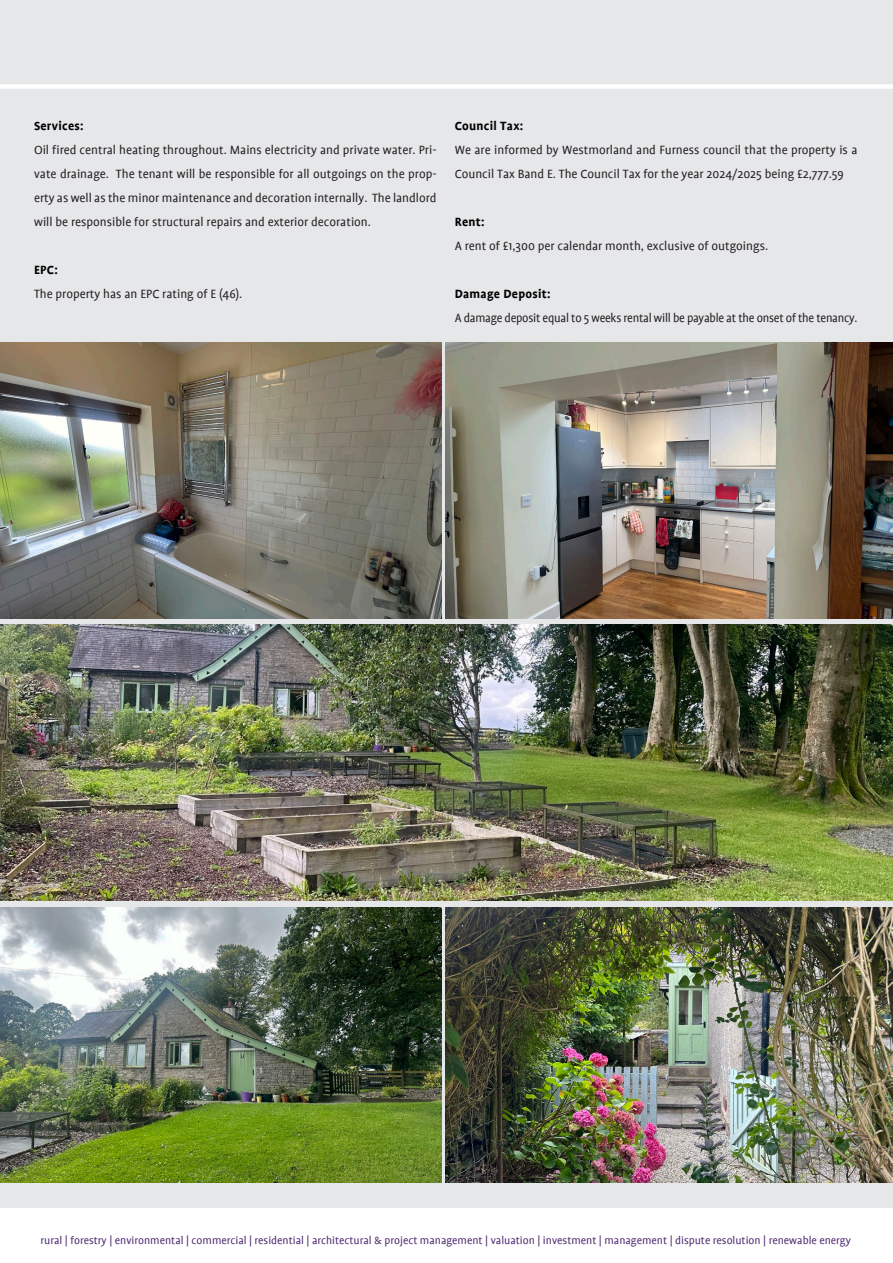
<style>
.page{position:relative;width:893px;height:1263px;background:#fff}
.page>*{position:absolute;margin:0;border:0;box-sizing:border-box;transform-origin:0 0}
.Text{font:13.5px/24px "Profile";color:#231f20;text-align:justify}
.Text-2{font:13.5px "Profile";letter-spacing:-.02em;color:#231f20;scale:.95 1}
.Text-3{font:700 13.5px "Profile";letter-spacing:.02em;color:#000}
.Text-4{font:12px "Profile";color:#4e2971}
</style>
<div class="page">
<div style="left:0;top:0;width:893px;height:1207px;background:#e6e7e9"></div>
<img style="left:0;top:907px;width:442px;height:275px">
<img style="left:0;top:343px;width:442px;height:275px">
<img style="left:0;top:625px;width:893px;height:275px">
<img style="left:446px;top:907px;width:447px;height:275px">
<img style="left:446px;top:343px;width:447px;height:275px">
<div style="left:0;top:84px;width:893px;height:5px;background:#fff"></div>
<p class="Text-3" style="left:34px;top:118px;width:51px">Services:</p>
<p class="Text" style="left:34px;top:138px;width:404px">Oil fired central heating throughout. Mains electricity and private water. Pri&shy;vate drainage. The tenant will be responsible for all outgoings on the prop&shy;erty as well as the minor maintenance and decoration internally. The landlord will be responsible for structural repairs and exterior decoration.</p>
<p class="Text-3" style="left:34px;top:262px;width:25px">EPC:</p>
<p class="Text" style="left:34px;top:282px;width:210px">The property has an EPC rating of E (46).</p>
<p class="Text-3" style="left:455px;top:118px;width:70px">Council Tax:</p>
<p class="Text" style="left:455px;top:138px;width:404px">We are informed by Westmorland and Furness council that the property is a<br>Council Tax Band E. The Council Tax for the year 2024/2025 being £2,777.59</p>
<p class="Text-3" style="left:455px;top:214px;width:31px">Rent:</p>
<p class="Text" style="left:455px;top:234px;width:315px">A rent of £1,300 per calendar month, exclusive of outgoings.</p>
<p class="Text-3" style="left:455px;top:286px;width:97px">Damage Deposit:</p>
<p class="Text-2" style="left:455px;top:311px;width:425px">A damage deposit equal to 5 weeks rental will be payable at the onset of the tenancy.</p>
<p class="Text-4" style="left:41px;top:1234px;width:812px">rural | forestry | environmental | commercial | residential | architectural &amp; project management | valuation | investment | management | dispute resolution | renewable energy</p>
</div>
